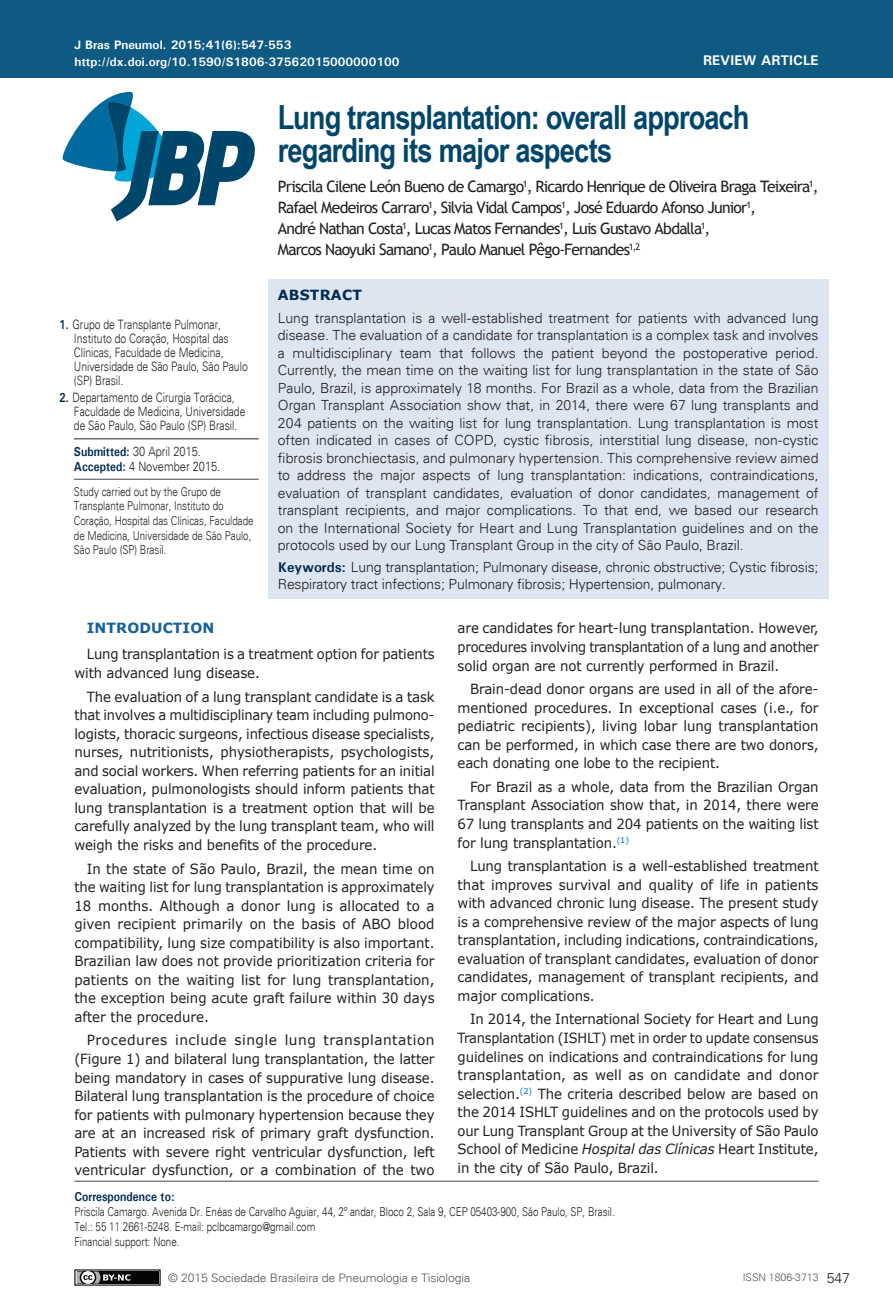
<style>
.page{position:relative;width:893px;height:1315px;background:#fff}
.page>*{position:absolute;margin:0;border:0;box-sizing:border-box;transform-origin:0 0}
.Título{font:700 33.25px/33.2px "Arial Narrow";letter-spacing:-.025em;color:#00466b}
.Autores{font:15.75px/21px "Trebuchet MS";letter-spacing:-.05em;color:#231f20}
.Corpo_PT{font:14px/18.6px "Verdana";letter-spacing:-.01em;color:#231f20;text-align:justify;scale:.95 1}
.Resumo{font:300 14px/17.5px "Univers";color:#231f20;text-align:justify}
.Corpo_PT-2{font:14px/18.6px "Verdana";letter-spacing:-.01em;color:#231f20;text-align:justify}
.Palavras_chave{font:300 14px/16.8px "Univers";letter-spacing:-.01em;color:#231f20}
.Corpo_PT-3{font:14px/18.6px "Verdana";letter-spacing:-.01em;color:#231f20;scale:.94 1}
.t1{font:700 14px "Univers";color:#fff}
.Sub_1{font:700 14px "Verdana";letter-spacing:.01em;color:#15609a}
.Título_Resumo{font:700 14px "Verdana";letter-spacing:.015em;color:#012a50}
.Instituições{font:300 12.95px/14px "Univers";color:#231f20;scale:.8 1}
.Aprovado{font:300 12.95px "Univers";color:#231f20;scale:.85 1}
.Recebido{font:300 12.95px "Univers";color:#231f20;scale:.85 1}
.Endereço_Corresp{font:700 12.95px "Univers";color:#012a50;scale:.85 1}
.End_2{font:300 12.25px "Univers";color:#231f20;scale:.8 1}
.Trab_realizado{font:300 12.25px/14.7px "Univers";color:#231f20;scale:.8 1}
.cabeçalho{font:700 12.25px "Univers";color:#fff}
.t2{font:300 11.72px "Univers";letter-spacing:-.01em;color:#57585a;scale:1.04 1}
.t3{font:300 10.5px "Univers";color:#57585a}
.s1{font-weight:700;color:#012a50}
.s2{font-style:italic}
</style>
<div class="page">
<div style="left:0;top:0;width:893px;height:78px;background:#0f5a82"></div>
<svg style="left:62px;top:91px;width:193px;height:130px"></svg>
<div style="left:75px;top:1270px;width:85px;height:15px;background:#040503"></div>
<div style="left:74px;top:1269px;width:87px;height:16px;border:1px solid #040503"></div>
<svg style="left:74px;top:1269px;width:56px;height:17px"></svg>
<div style="left:268px;top:280px;width:560px;height:319px;background:#dde5f1"></div>
<hr style="left:74px;top:1180px;width:745px;height:1px;background:#454647">
<hr style="left:74px;top:438px;width:185px;height:1px;background:#231f20">
<hr style="left:74px;top:479px;width:185px;height:1px;background:#454647">
<p class="cabeçalho" style="left:74px;top:38px;width:218px">J Bras Pneumol. 2015;41(6):547-553</p>
<p class="cabeçalho" style="left:74px;top:54px;width:327px">http://dx.doi.org/10.1590/S1806-37562015000000100</p>
<p class="t1" style="left:703px;top:52px;width:117px">REVIEW ARTICLE</p>
<p class="Título" style="left:278px;top:99px;width:473px">Lung transplantation: overall approach regarding its major aspects</p>
<p class="Autores" style="left:278px;top:176px;width:542px">Priscila Cilene León Bueno de Camargo<sup>1</sup>, Ricardo Henrique de Oliveira Braga Teixeira<sup>1</sup>, Rafael Medeiros Carraro<sup>1</sup>, Silvia Vidal Campos<sup>1</sup>, José Eduardo Afonso Junior<sup>1</sup>,<br>André Nathan Costa<sup>1</sup>, Lucas Matos Fernandes<sup>1</sup>, Luis Gustavo Abdalla<sup>1</sup>,<br>Marcos Naoyuki Samano<sup>1</sup>, Paulo Manuel Pêgo-Fernandes<sup>1,2</sup></p>
<p class="Instituições" style="left:74px;top:317px;width:219px;text-indent:-15px"><span class="s1">1.</span> Grupo de Transplante Pulmonar,<br>Instituto do Coração, Hospital das<br>Clínicas, Faculdade de Medicina,<br>Universidade de São Paulo, São Paulo (SP) Brasil.</p>
<p class="Instituições" style="left:74px;top:390px;width:216px;text-indent:-15px"><span class="s1">2.</span> Departamento de Cirurgia Torácica,<br>Faculdade de Medicina, Universidade de São Paulo, São Paulo (SP) Brasil.</p>
<p class="Recebido" style="left:74px;top:444px;width:151px"><span class="s1">Submitted:</span> 30 April 2015.</p>
<p class="Aprovado" style="left:74px;top:458px;width:174px"><span class="s1">Accepted:</span> 4 November 2015.</p>
<p class="Trab_realizado" style="left:74px;top:484px;width:226px">Study carried out by the Grupo de Transplante Pulmonar, Instituto do Coração, Hospital das Clínicas, Faculdade de Medicina, Universidade de São Paulo, São Paulo (SP) Brasil.</p>
<p class="Título_Resumo" style="left:278px;top:285px;width:86px">ABSTRACT</p>
<p class="Resumo" style="left:278px;top:309px;width:542px">Lung transplantation is a well-established treatment for patients with advanced lung disease. The evaluation of a candidate for transplantation is a complex task and involves a multidisciplinary team that follows the patient beyond the postoperative period.<br>Currently, the mean time on the waiting list for lung transplantation in the state of São Paulo, Brazil, is approximately 18 months. For Brazil as a whole, data from the Brazilian Organ Transplant Association show that, in 2014, there were 67 lung transplants and 204 patients on the waiting list for lung transplantation. Lung transplantation is most often indicated in cases of COPD, cystic fibrosis, interstitial lung disease, non-cystic fibrosis bronchiectasis, and pulmonary hypertension. This comprehensive review aimed to address the major aspects of lung transplantation: indications, contraindications, evaluation of transplant candidates, evaluation of donor candidates, management of transplant recipients, and major complications. To that end, we based our research on the International Society for Heart and Lung Transplantation guidelines and on the protocols used by our Lung Transplant Group in the city of São Paulo, Brazil.</p>
<p class="Palavras_chave" style="left:278px;top:559px;width:542px"><span class="s1">Keywords:</span> Lung transplantation; Pulmonary disease, chronic obstructive; Cystic fibrosis;<br>Respiratory tract infections; Pulmonary fibrosis; Hypertension, pulmonary.</p>
<p class="Sub_1" style="left:87px;top:618px;width:129px">INTRODUCTION</p>
<p class="Corpo_PT-3" style="left:74px;top:645px;width:385px;text-indent:12px">Lung transplantation is a treatment option for patients with advanced lung disease.</p>
<p class="Corpo_PT" style="left:74px;top:687px;width:381px;text-indent:12px">The evaluation of a lung transplant candidate is a task that involves a multidisciplinary team including pulmono&shy;logists, thoracic surgeons, infectious disease specialists, nurses, nutritionists, physiotherapists, psychologists, and social workers. When referring patients for an initial evaluation, pulmonologists should inform patients that lung transplantation is a treatment option that will be carefully analyzed by the lung transplant team, who will weigh the risks and benefits of the procedure.</p>
<p class="Corpo_PT" style="left:74px;top:859px;width:381px;text-indent:12px">In the state of São Paulo, Brazil, the mean time on the waiting list for lung transplantation is approximately 18 months. Although a donor lung is allocated to a given recipient primarily on the basis of ABO blood compatibility, lung size compatibility is also important.<br>Brazilian law does not provide prioritization criteria for patients on the waiting list for lung transplantation, the exception being acute graft failure within 30 days after the procedure.</p>
<p class="Corpo_PT-2" style="left:74px;top:1031px;width:362px;text-indent:12px">Procedures include single lung transplantation (Figure 1) and bilateral lung transplantation, the latter being mandatory in cases of suppurative lung disease.<br>Bilateral lung transplantation is the procedure of choice for patients with pulmonary hypertension because they are at an increased risk of primary graft dysfunction.<br>Patients with severe right ventricular dysfunction, left ventricular dysfunction, or a combination of the two</p>
<p class="Corpo_PT" style="left:458px;top:619px;width:381px">are candidates for heart-lung transplantation. However, procedures involving transplantation of a lung and another solid organ are not currently performed in Brazil.</p>
<p class="Corpo_PT" style="left:458px;top:679px;width:381px;text-indent:12px">Brain-dead donor organs are used in all of the afore&shy;mentioned procedures. In exceptional cases (i.e., for pediatric recipients), living lobar lung transplantation can be performed, in which case there are two donors, each donating one lobe to the recipient.</p>
<p class="Corpo_PT" style="left:458px;top:777px;width:381px;text-indent:12px">For Brazil as a whole, data from the Brazilian Organ Transplant Association show that, in 2014, there were 67 lung transplants and 204 patients on the waiting list for lung transplantation.<sup>(1)</sup></p>
<p class="Corpo_PT" style="left:458px;top:856px;width:381px;text-indent:12px">Lung transplantation is a well-established treatment that improves survival and quality of life in patients with advanced chronic lung disease. The present study is a comprehensive review of the major aspects of lung transplantation, including indications, contraindications, evaluation of transplant candidates, evaluation of donor candidates, management of transplant recipients, and major complications.</p>
<p class="Corpo_PT" style="left:458px;top:1010px;width:381px;text-indent:12px">In 2014, the International Society for Heart and Lung Transplantation (ISHLT) met in order to update consensus guidelines on indications and contraindications for lung transplantation, as well as on candidate and donor selection.<sup>(2)</sup> The criteria described below are based on the 2014 ISHLT guidelines and on the protocols used by our Lung Transplant Group at the University of São Paulo School of Medicine <span class="s2">Hospital das Clínicas</span> Heart Institute, in the city of São Paulo, Brazil.</p>
<p class="Endereço_Corresp" style="left:74px;top:1189px;width:119px">Correspondence to:</p>
<p class="End_2" style="left:74px;top:1204px;width:677px">Priscila Camargo. Avenida Dr. Enéas de Carvalho Aguiar, 44, 2º andar, Bloco 2, Sala 9, CEP 05403-900, São Paulo, SP, Brasil.</p>
<p class="End_2" style="left:74px;top:1219px;width:303px">Tel.: 55 11 2661-5248. E-mail: pclbcamargo@gmail.com</p>
<p class="End_2" style="left:74px;top:1233px;width:133px">Financial support: None.</p>
<p class="t2" style="left:168px;top:1270px;width:292px">© 2015 Sociedade Brasileira de Pneumologia e Tisiologia</p>
<p class="t3" style="left:743px;top:1271px;width:77px">ISSN 1806-3713</p>
<p class="Resumo" style="left:827px;top:1269px;width:25px">547</p>
</div>
